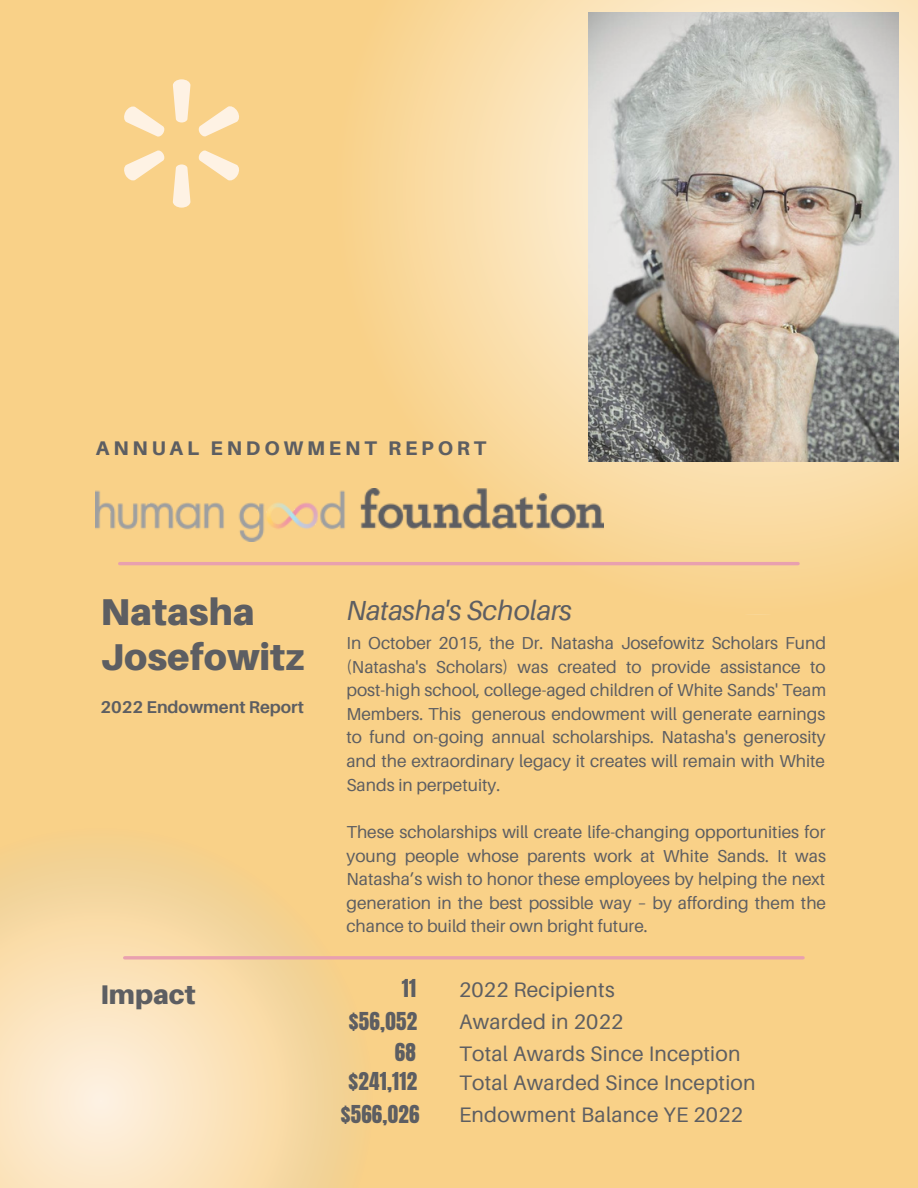
<style>
.page{position:relative;width:918px;height:1188px;background:#f9d188}
.page>*{position:absolute;margin:0;border:0;box-sizing:border-box;transform-origin:0 0}
.t1{font:900 37.35px/45px "Aileron";color:#5d5e62}
.t2{font:italic 27.6px "Aileron";color:#5d5e62}
.t3{font:900 27px "Aileron";color:#5d5e62}
.t4{font:21px "Aileron";letter-spacing:.015em;color:#5d5e62}
.t5{font:21px "Anton";letter-spacing:.015em;color:#5d5e62}
.t6{font:800 19.8px "Aileron";letter-spacing:.195em;color:#5d5e62}
.t7{font:17.25px/23.7px "Aileron";color:#5d5e62;text-align:justify}
.t8{font:700 17.1px "Aileron";color:#5d5e62}
</style>
<div class="page">
<svg style="left:0;top:857px;width:345px;height:331px"></svg>
<svg style="left:334px;top:0;width:584px;height:578px"></svg>
<svg style="left:125px;top:956px;width:678px;height:4px;background:#eba7a9"></svg>
<svg style="left:124px;top:79px;width:115px;height:129px"></svg>
<img style="left:96px;top:488px;width:507px;height:53px">
<img style="left:588px;top:12px;width:311px;height:449px">
<hr style="left:120px;top:562px;width:678px;height:3px;background:#e9a0af">
<p class="t6" style="left:96px;top:436px;width:392px">ANNUAL ENDOWMENT REPORT</p>
<p class="t1" style="left:100px;top:589px;width:206px">Natasha<br>Josefowitz</p>
<p class="t8" style="left:100px;top:696px;width:205px">2022 Endowment Report</p>
<p class="t3" style="left:100px;top:978px;width:97px">Impact</p>
<p class="t2" style="left:346px;top:594px;width:227px">Natasha's Scholars</p>
<p class="t7" style="left:346px;top:631px;width:481px">In October 2015, the Dr. Natasha Josefowitz Scholars Fund (Natasha's Scholars) was created to provide assistance to post-high school, college-aged children of White Sands' Team Members. This generous endowment will generate earnings to fund on-going annual scholarships. Natasha's generosity and the extraordinary legacy it creates will remain with White Sands in perpetuity.</p>
<p class="t7" style="left:346px;top:820px;width:481px">These scholarships will create life-changing opportunities for young people whose parents work at White Sands. It was Natasha’s wish to honor these employees by helping the next generation in the best possible way – by affording them the chance to build their own bright future.</p>
<p class="t5" style="left:402px;top:973px;width:16px">11</p>
<p class="t5" style="left:349px;top:1006px;width:70px">$56,052</p>
<p class="t4" style="left:459px;top:976px;width:157px">2022 Recipients</p>
<p class="t4" style="left:459px;top:1008px;width:166px">Awarded in 2022</p>
<p class="t5" style="left:395px;top:1037px;width:23px">68</p>
<p class="t4" style="left:459px;top:1040px;width:283px">Total Awards Since Inception</p>
<p class="t5" style="left:349px;top:1067px;width:70px">$241,112</p>
<p class="t4" style="left:459px;top:1070px;width:298px">Total Awarded Since Inception</p>
<p class="t5" style="left:341px;top:1099px;width:80px">$566,026</p>
<p class="t4" style="left:459px;top:1102px;width:285px">Endowment Balance YE 2022</p>
</div>
